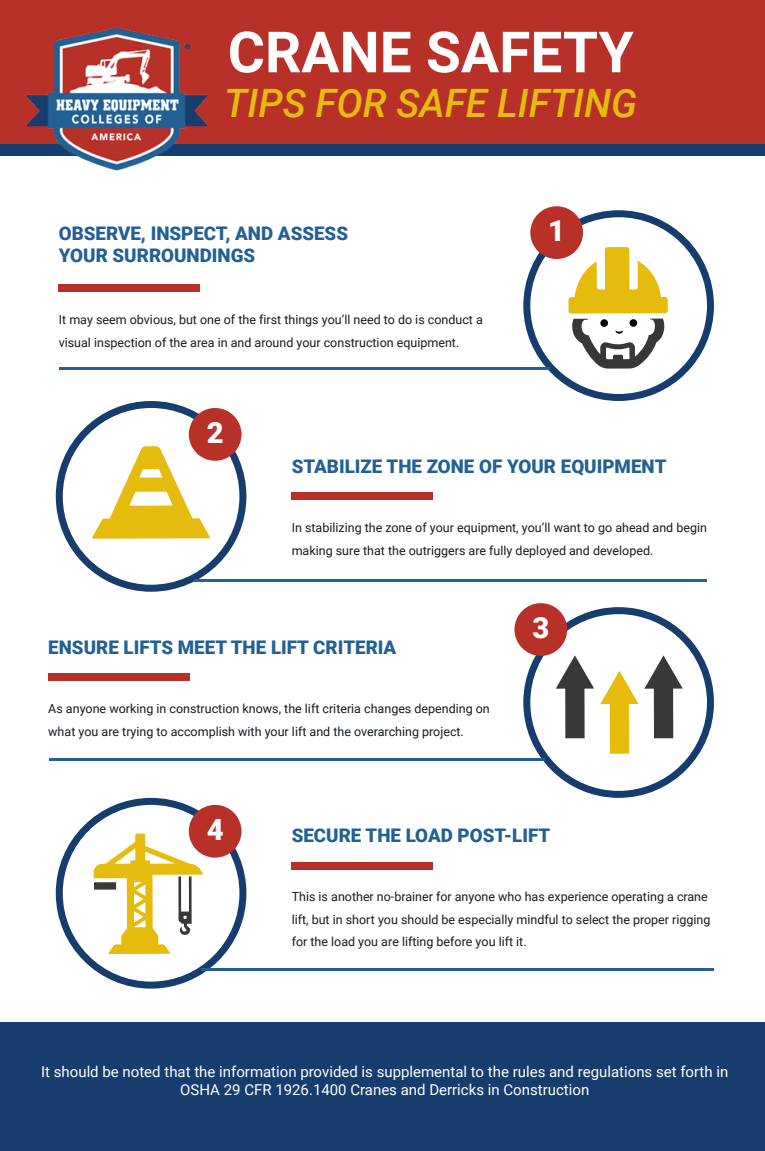
<style>
.page{position:relative;width:765px;height:1151px;background:#fff}
.page>*{position:absolute;margin:0;border:0;box-sizing:border-box;transform-origin:0 0}
.t1{font:700 56.88px "Roboto";color:#fff}
.t2{font:italic 500 39.12px "Roboto";color:#e5bc0e}
.t3{font:900 29.12px "Roboto";color:#fff}
.t4{font:900 18.75px/22.5px "Roboto";color:#236194}
.t5{font:15px/18px "Roboto";color:#fff;text-align:center}
.t6{font:12.5px/22.5px "Roboto";color:#151b21}
</style>
<div class="page">
<div style="left:0;top:139px;width:765px;height:17px;background:#173d6e"></div>
<div style="left:0;top:0;width:765px;height:143px;background:#b73129"></div>
<img style="left:22px;top:27px;width:188px;height:144px">
<div style="left:523px;top:210px;width:191px;height:191px;background:#173d6e;border-radius:50%"></div>
<div style="left:530px;top:217px;width:177px;height:177px;background:#fff;border-radius:50%"></div>
<div style="left:59px;top:284px;width:141px;height:8px;background:#b73129"></div>
<div style="left:292px;top:492px;width:141px;height:8px;background:#b73129"></div>
<div style="left:48px;top:673px;width:141px;height:8px;background:#b73129"></div>
<div style="left:292px;top:861px;width:141px;height:8px;background:#b73129"></div>
<div style="left:530px;top:206px;width:53px;height:53px;background:#b73129;border-radius:50%"></div>
<div style="left:56px;top:401px;width:190px;height:190px;background:#173d6e;border-radius:50%"></div>
<div style="left:63px;top:408px;width:176px;height:176px;background:#fff;border-radius:50%"></div>
<div style="left:189px;top:408px;width:53px;height:53px;background:#b73129;border-radius:50%"></div>
<div style="left:523px;top:607px;width:191px;height:190px;background:#173d6e;border-radius:50%"></div>
<div style="left:530px;top:614px;width:177px;height:176px;background:#fff;border-radius:50%"></div>
<div style="left:514px;top:603px;width:53px;height:53px;background:#b73129;border-radius:50%"></div>
<svg style="left:56px;top:797px;width:190px;height:191px;background:#294b79"></svg>
<div style="left:63px;top:805px;width:176px;height:176px;background:#fff;border-radius:50%"></div>
<div style="left:189px;top:805px;width:53px;height:52px;background:#b73129;border-radius:50%"></div>
<div style="left:0;top:1022px;width:765px;height:128px;background:#173d6e"></div>
<svg style="left:568px;top:247px;width:100px;height:121px"></svg>
<hr style="left:59px;top:367px;width:490px;height:3px;background:#236194">
<hr style="left:194px;top:579px;width:513px;height:2px;background:#236194">
<hr style="left:49px;top:758px;width:496px;height:3px;background:#236194">
<hr style="left:201px;top:968px;width:513px;height:3px;background:#236194">
<svg style="left:600px;top:655px;width:83px;height:98px"></svg>
<svg style="left:556px;top:655px;width:38px;height:83px"></svg>
<svg style="left:94px;top:833px;width:109px;height:121px"></svg>
<svg style="left:92px;top:446px;width:118px;height:92px"></svg>
<h1 class="t1" style="left:228px;top:12px;width:408px">CRANE SAFETY</h1>
<h2 class="t2" style="left:224px;top:76px;width:414px">TIPS FOR SAFE LIFTING</h2>
<h3 class="t4" style="left:59px;top:221px;width:291px">OBSERVE, INSPECT, AND ASSESS<br>YOUR SURROUNDINGS</h3>
<p class="t6" style="left:59px;top:308px;width:426px">It may seem obvious, but one of the first things you’ll need to do is conduct a visual inspection of the area in and around your construction equipment.</p>
<h3 class="t3" style="left:207px;top:412px;width:18px">2</h3>
<h3 class="t3" style="left:548px;top:210px;width:18px">1</h3>
<h3 class="t4" style="left:292px;top:454px;width:376px">STABILIZE THE ZONE OF YOUR EQUIPMENT</h3>
<p class="t6" style="left:292px;top:516px;width:417px">In stabilizing the zone of your equipment, you’ll want to go ahead and begin making sure that the outriggers are fully deployed and developed.</p>
<h3 class="t4" style="left:48px;top:635px;width:350px">ENSURE LIFTS MEET THE LIFT CRITERIA</h3>
<p class="t6" style="left:48px;top:697px;width:443px">As anyone working in construction knows, the lift criteria changes depending on what you are trying to accomplish with your lift and the overarching project.</p>
<h3 class="t3" style="left:532px;top:607px;width:18px">3</h3>
<h3 class="t3" style="left:207px;top:809px;width:18px">4</h3>
<h3 class="t4" style="left:292px;top:823px;width:260px">SECURE THE LOAD POST-LIFT</h3>
<p class="t6" style="left:292px;top:885px;width:420px">This is another no-brainer for anyone who has experience operating a crane lift, but in short you should be especially mindful to select the proper rigging for the load you are lifting before you lift it.</p>
<p class="t5" style="left:41px;top:1062px;width:689px">It should be noted that the information provided is supplemental to the rules and regulations set forth in<br>OSHA 29 CFR 1926.1400 Cranes and Derricks in Construction</p>
</div>
